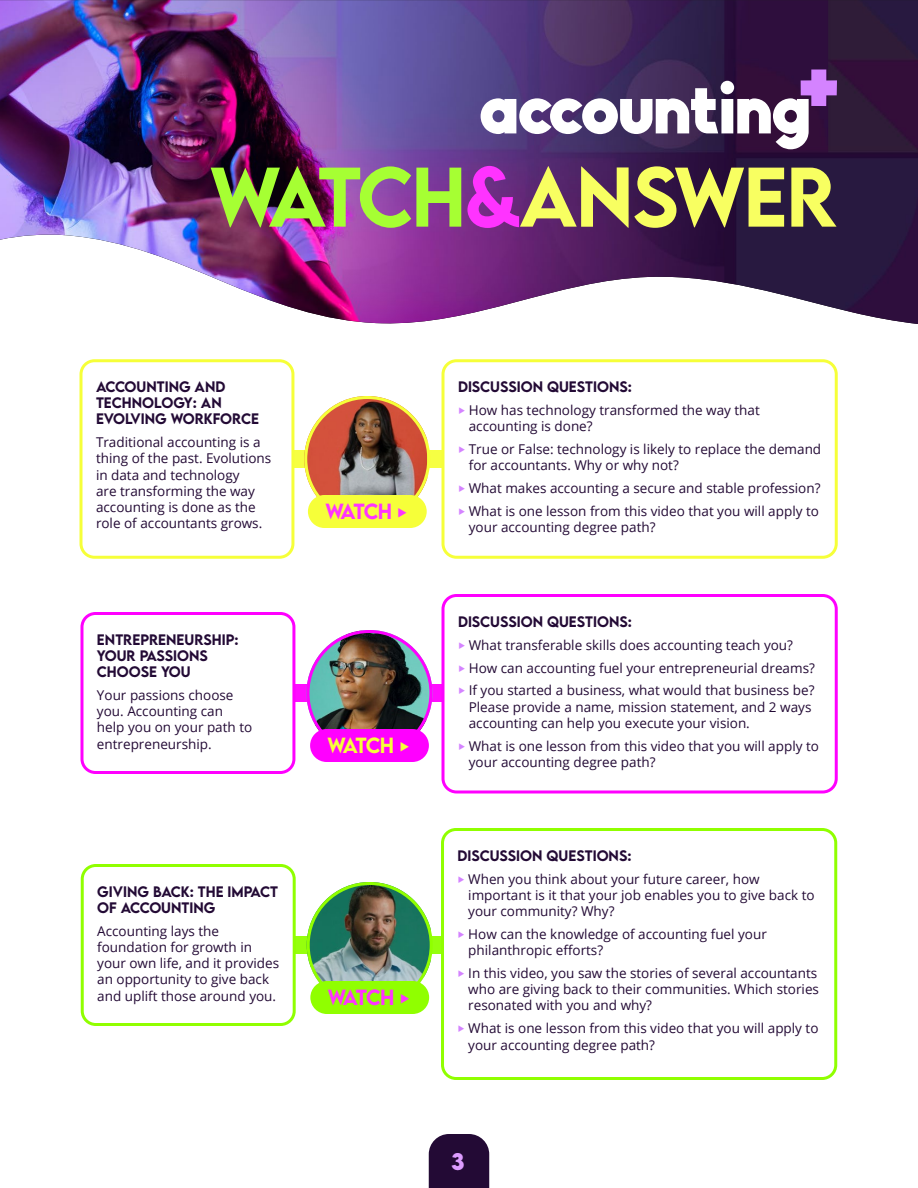
<style>
.page{position:relative;width:918px;height:1188px;background:#fff}
.page>*{position:absolute;margin:0;border:0;box-sizing:border-box;transform-origin:0 0}
.TEXT_-_Body{font:500 75px "LEMONMILK";letter-spacing:-.02em;color:#f8ff61}
.TEXT_-_Body-2{font:500 75px "LEMONMILK";color:#a6ff33}
.TEXT_-_Body-3{font:700 21px "LEMONMILK";color:#dd9cff}
.TEXT_-_Body-4{font:500 19.5px "LEMONMILK";letter-spacing:-.06em;color:#f3f}
.TEXT_-_Body-5{font:500 19.5px "LEMONMILK";color:#f6ff39}
.List_Paragraph{font:13.5px/16.2px "Open Sans";color:#230a35}
.List_Paragraph-2{font:500 13.5px/16.2px "LEMONMILK";color:#230a35}
.s1{color:#a6ff33}
.s2{color:#f3f}
.s3{font-family:"Roboto";font-weight:400}
.s4{font-family:"Roboto";color:#d483ff}
</style>
<div class="page">
<div style="left:266px;top:936px;width:192px;height:18px;background:#95ff0d"></div>
<div style="left:266px;top:684px;width:192px;height:18px;background:#ff0dff"></div>
<div style="left:273px;top:450px;width:192px;height:18px;background:#f6ff43"></div>
<img style="left:304px;top:396px;width:123px;height:125px">
<div style="left:304px;top:396px;width:126px;height:126px;border:3px solid #f6ff39;border-radius:50%"></div>
<div style="left:308px;top:495px;width:119px;height:33px;background:#f6ff39;border-radius:16px"></div>
<img style="left:306px;top:630px;width:126px;height:126px;border-radius:63px">
<div style="left:306px;top:630px;width:126px;height:126px;border:3px solid #f0f;border-radius:50%"></div>
<div style="left:310px;top:729px;width:119px;height:33px;background:#f0f;border-radius:16px"></div>
<img style="left:307px;top:882px;width:123px;height:125px">
<div style="left:307px;top:882px;width:126px;height:126px;border:3px solid #90ff00;border-radius:50%"></div>
<div style="left:310px;top:981px;width:119px;height:33px;background:#90ff00;border-radius:16px"></div>
<img style="left:0;top:0;width:918px;height:324px">
<svg style="left:481px;top:70px;width:356px;height:79px"></svg>
<div style="left:429px;top:1134px;width:60px;height:54px;background:#230a35"></div>
<div style="left:81px;top:361px;width:212px;height:196px;background:#fff;border-radius:14px"></div>
<div style="left:80px;top:359px;width:214px;height:200px;border:3px solid #f6ff39;border-radius:14px"></div>
<div style="left:443px;top:361px;width:393px;height:196px;background:#fff;border-radius:14px"></div>
<div style="left:442px;top:359px;width:396px;height:200px;border:3px solid #f6ff39;border-radius:14px"></div>
<div style="left:82px;top:614px;width:212px;height:158px;background:#fff;border-radius:14px"></div>
<div style="left:80px;top:612px;width:215px;height:162px;border:3px solid #f0f;border-radius:14px"></div>
<div style="left:443px;top:596px;width:393px;height:196px;background:#fff;border-radius:14px"></div>
<div style="left:442px;top:594px;width:396px;height:200px;border:3px solid #f0f;border-radius:14px"></div>
<div style="left:82px;top:866px;width:212px;height:158px;background:#fff;border-radius:14px"></div>
<div style="left:81px;top:864px;width:215px;height:162px;border:3px solid #90ff00;border-radius:14px"></div>
<div style="left:443px;top:830px;width:393px;height:248px;background:#fff;border-radius:14px"></div>
<div style="left:441px;top:828px;width:396px;height:252px;border:3px solid #90ff00;border-radius:14px"></div>
<p class="TEXT_-_Body-2" style="left:210px;top:148px;width:52px">WATC</p>
<p class="TEXT_-_Body" style="left:411px;top:148px;width:427px"><span class="s1">H</span><span class="s2">&amp;</span>ANSWER</p>
<p class="List_Paragraph-2" style="left:96px;top:379px;width:21px">ACCO</p>
<p class="List_Paragraph-2" style="left:96px;top:379px;width:130px;text-indent:41px">UNTING AND<br>TECHNOLO</p>
<p class="List_Paragraph-2" style="left:96px;top:395px;width:155px;text-indent:77px">GY: AN<br>EVOLVING WORKFORCE</p>
<p class="List_Paragraph" style="left:96px;top:434px;width:177px">Traditional accounting is a thing of the past. Evolutions in data and technology<br>are transforming the way accounting is done as the role of accountants grows.</p>
<p class="List_Paragraph-2" style="left:97px;top:631px;width:143px">ENTREPRENEURSHIP:<br>YOUR PASSIONS<br>CHOOSE YOU</p>
<p class="List_Paragraph" style="left:97px;top:687px;width:157px">Your passions choose you. Accounting can help you on your path to entrepreneurship.</p>
<p class="List_Paragraph-2" style="left:97px;top:883px;width:75px">GIVING BACK</p>
<p class="List_Paragraph-2" style="left:190px;top:883px;width:71px">: THE IMPACT</p>
<p class="List_Paragraph-2" style="left:97px;top:899px;width:45px">OF ACCO</p>
<p class="List_Paragraph-2" style="left:161px;top:899px;width:56px">UNTING</p>
<p class="List_Paragraph" style="left:97px;top:922px;width:183px">Accounting lays the foundation for growth in your own life, and it provides an opportunity to give back and uplift those around you.</p>
<p class="TEXT_-_Body-4" style="left:325px;top:499px;width:84px">WATCH <span class="s3">‣</span></p>
<p class="TEXT_-_Body-5" style="left:328px;top:733px;width:84px">WATCH <span class="s3">‣</span></p>
<p class="TEXT_-_Body-4" style="left:328px;top:985px;width:84px">WATCH <span class="s3">‣</span></p>
<p class="List_Paragraph-2" style="left:458px;top:379px;width:175px">DISCUSSION QUESTIONS:</p>
<p class="List_Paragraph" style="left:469px;top:401px;width:293px;text-indent:-11px"><span class="s4">‣</span> How has technology transformed the way that accounting is done?</p>
<p class="List_Paragraph" style="left:469px;top:441px;width:354px;text-indent:-11px"><span class="s4">‣</span> True or False: technology is likely to replace the demand for accountants. Why or why not?</p>
<p class="List_Paragraph" style="left:458px;top:480px;width:364px"><span class="s4">‣</span> What makes accounting a secure and stable profession?</p>
<p class="List_Paragraph" style="left:469px;top:503px;width:352px;text-indent:-11px"><span class="s4">‣</span> What is one lesson from this video that you will apply to your accounting degree path?</p>
<p class="List_Paragraph-2" style="left:458px;top:613px;width:175px">DISCUSSION QUESTIONS:</p>
<p class="List_Paragraph" style="left:458px;top:636px;width:337px"><span class="s4">‣</span> What transferable skills does accounting teach you?</p>
<p class="List_Paragraph" style="left:458px;top:659px;width:358px"><span class="s4">‣</span> How can accounting fuel your entrepreneurial dreams?</p>
<p class="List_Paragraph" style="left:469px;top:682px;width:347px;text-indent:-11px"><span class="s4">‣</span> If you started a business, what would that business be?<br>Please provide a name, mission statement, and 2 ways accounting can help you execute your vision.</p>
<p class="List_Paragraph" style="left:469px;top:737px;width:352px;text-indent:-11px"><span class="s4">‣</span> What is one lesson from this video that you will apply to your accounting degree path?</p>
<p class="List_Paragraph-2" style="left:458px;top:847px;width:175px">DISCUSSION QUESTIONS:</p>
<p class="List_Paragraph" style="left:468px;top:870px;width:348px;text-indent:-11px"><span class="s4">‣</span> When you think about your future career, how important is it that your job enables you to give back to your community? Why?</p>
<p class="List_Paragraph" style="left:468px;top:926px;width:300px;text-indent:-11px"><span class="s4">‣</span> How can the knowledge of accounting fuel your philanthropic efforts?</p>
<p class="List_Paragraph" style="left:468px;top:965px;width:352px;text-indent:-11px"><span class="s4">‣</span> In this video, you saw the stories of several accountants who are giving back to their communities. Which stories resonated with you and why?</p>
<p class="List_Paragraph" style="left:468px;top:1020px;width:352px;text-indent:-11px"><span class="s4">‣</span> What is one lesson from this video that you will apply to your accounting degree path?</p>
<p class="TEXT_-_Body-3" style="left:451px;top:1148px;width:15px">3</p>
</div>
